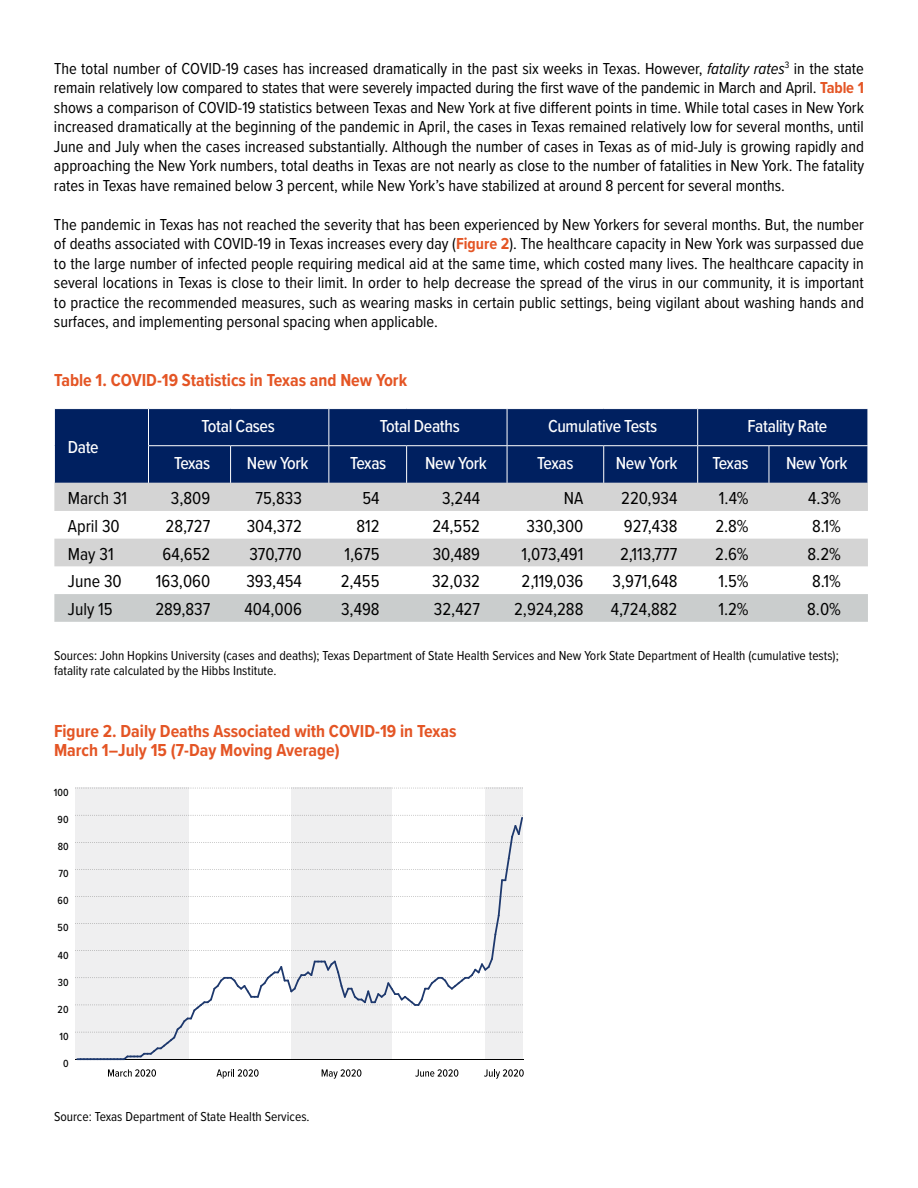
<style>
.page{position:relative;width:918px;height:1188px;background:#fff}
.page>*{position:absolute;margin:0;border:0;box-sizing:border-box;transform-origin:0 0}
.t1{font:18px "Proxima Nova Cond";color:#000}
.t2{font:700 18px/19.5px "Proxima Nova Cond";color:#e45525}
.t3{font:500 18px "Proxima Nova Cond";letter-spacing:-.02em;color:#fff}
.t4{font:16.5px/19.5px "Proxima Nova Cond";color:#000;text-align:justify}
.t5{font:13.5px/15px "Proxima Nova Cond";color:#000}
.t6{font:500 10.65px "Proxima Nova Cond";color:#000}
.s1{font-style:italic}
.s2{font-weight:700;color:#e45525}
</style>
<div class="page">
<div style="left:55px;top:409px;width:813px;height:74px;background:#002060"></div>
<svg style="left:54px;top:483px;width:814px;height:83px;fill:#d4d4d4"></svg>
<div style="left:54px;top:594px;width:814px;height:28px;background:#cacdcd"></div>
<hr style="left:148px;top:409px;width:1px;height:36px;background:#fff">
<hr style="left:328px;top:409px;width:1px;height:36px;background:#fff">
<hr style="left:507px;top:409px;width:1px;height:36px;background:#fff">
<hr style="left:697px;top:409px;width:1px;height:36px;background:#fff">
<hr style="left:148px;top:445px;width:83px;height:1px;background:#fff">
<hr style="left:148px;top:446px;width:1px;height:37px;background:#fff">
<hr style="left:231px;top:445px;width:98px;height:1px;background:#fff">
<hr style="left:230px;top:446px;width:1px;height:37px;background:#fff">
<hr style="left:329px;top:445px;width:78px;height:1px;background:#fff">
<hr style="left:328px;top:446px;width:1px;height:37px;background:#fff">
<hr style="left:407px;top:445px;width:100px;height:1px;background:#fff">
<hr style="left:406px;top:446px;width:1px;height:37px;background:#fff">
<hr style="left:507px;top:445px;width:97px;height:1px;background:#fff">
<hr style="left:507px;top:446px;width:1px;height:37px;background:#fff">
<hr style="left:604px;top:445px;width:94px;height:1px;background:#fff">
<hr style="left:603px;top:446px;width:1px;height:37px;background:#fff">
<hr style="left:698px;top:445px;width:71px;height:1px;background:#fff">
<hr style="left:697px;top:446px;width:1px;height:37px;background:#fff">
<hr style="left:769px;top:445px;width:99px;height:1px;background:#fff">
<hr style="left:769px;top:446px;width:1px;height:37px;background:#fff">
<div style="left:291px;top:788px;width:101px;height:271px;background:#efeff0"></div>
<div style="left:486px;top:788px;width:37px;height:271px;background:#efeff0"></div>
<div style="left:75px;top:788px;width:114px;height:271px;background:#efeff0"></div>
<svg style="left:108px;top:1069px;width:48px;height:8px"></svg>
<svg style="left:216px;top:1069px;width:43px;height:10px"></svg>
<svg style="left:322px;top:1069px;width:39px;height:10px"></svg>
<svg style="left:415px;top:1069px;width:43px;height:8px"></svg>
<svg style="left:484px;top:1069px;width:40px;height:10px"></svg>
<hr style="left:76px;top:1059px;width:448px;height:1px;background:#000">
<svg style="left:75px;top:788px;width:448px;height:1px"></svg>
<svg style="left:75px;top:815px;width:448px;height:245px"></svg>
<p class="t4" style="left:54px;top:58px;width:812px">The total number of COVID-19 cases has increased dramatically in the past six weeks in Texas. However, <span class="s1">fatality rates</span><sup>3</sup> in the state remain relatively low compared to states that were severely impacted during the first wave of the pandemic in March and April. <span class="s2">Table 1 </span>shows a comparison of COVID-19 statistics between Texas and New York at five different points in time. While total cases in New York increased dramatically at the beginning of the pandemic in April, the cases in Texas remained relatively low for several months, until June and July when the cases increased substantially. Although the number of cases in Texas as of mid-July is growing rapidly and approaching the New York numbers, total deaths in Texas are not nearly as close to the number of fatalities in New York. The fatality rates in Texas have remained below 3 percent, while New York’s have stabilized at around 8 percent for several months.</p>
<p class="t4" style="left:54px;top:214px;width:812px">The pandemic in Texas has not reached the severity that has been experienced by New Yorkers for several months. But, the number of deaths associated with COVID-19 in Texas increases every day (<span class="s2">Figure 2</span>). The healthcare capacity in New York was surpassed due to the large number of infected people requiring medical aid at the same time, which costed many lives. The healthcare capacity in several locations in Texas is close to their limit. In order to help decrease the spread of the virus in our community, it is important to practice the recommended measures, such as wearing masks in certain public settings, being vigilant about washing hands and surfaces, and implementing personal spacing when applicable.</p>
<p class="t2" style="left:54px;top:369px;width:355px">Table 1. COVID-19 Statistics in Texas and New York</p>
<p class="t3" style="left:68px;top:434px;width:32px">Date</p>
<p class="t3" style="left:202px;top:413px;width:75px">Total Cases</p>
<p class="t3" style="left:380px;top:413px;width:81px">Total Deaths</p>
<p class="t3" style="left:548px;top:413px;width:111px">Cumulative Tests</p>
<p class="t3" style="left:747px;top:413px;width:81px">Fatality Rate</p>
<p class="t3" style="left:174px;top:450px;width:38px">Texas</p>
<p class="t3" style="left:247px;top:450px;width:63px">New York</p>
<p class="t3" style="left:350px;top:450px;width:38px">Texas</p>
<p class="t3" style="left:425px;top:450px;width:63px">New York</p>
<p class="t3" style="left:537px;top:450px;width:38px">Texas</p>
<p class="t3" style="left:616px;top:450px;width:63px">New York</p>
<p class="t3" style="left:712px;top:450px;width:38px">Texas</p>
<p class="t3" style="left:786px;top:450px;width:63px">New York</p>
<p class="t1" style="left:68px;top:485px;width:61px">March 31</p>
<p class="t1" style="left:171px;top:485px;width:41px">3,809</p>
<p class="t1" style="left:256px;top:485px;width:48px">75,833</p>
<p class="t1" style="left:362px;top:485px;width:19px">54</p>
<p class="t1" style="left:442px;top:485px;width:40px">3,244</p>
<p class="t1" style="left:564px;top:485px;width:21px">NA</p>
<p class="t1" style="left:621px;top:485px;width:58px">220,934</p>
<p class="t1" style="left:719px;top:485px;width:31px">1.4%</p>
<p class="t1" style="left:808px;top:485px;width:34px">4.3%</p>
<p class="t1" style="left:68px;top:513px;width:53px">April 30</p>
<p class="t1" style="left:166px;top:513px;width:46px">28,727</p>
<p class="t1" style="left:247px;top:513px;width:57px">304,372</p>
<p class="t1" style="left:356px;top:513px;width:25px">812</p>
<p class="t1" style="left:432px;top:513px;width:49px">24,552</p>
<p class="t1" style="left:527px;top:513px;width:58px">330,300</p>
<p class="t1" style="left:624px;top:513px;width:55px">927,438</p>
<p class="t1" style="left:715px;top:513px;width:35px">2.8%</p>
<p class="t1" style="left:812px;top:513px;width:30px">8.1%</p>
<p class="t1" style="left:68px;top:540px;width:47px">May 31</p>
<p class="t1" style="left:163px;top:540px;width:49px">64,652</p>
<p class="t1" style="left:249px;top:540px;width:54px">370,770</p>
<p class="t1" style="left:345px;top:540px;width:37px">1,675</p>
<p class="t1" style="left:433px;top:540px;width:49px">30,489</p>
<p class="t1" style="left:521px;top:540px;width:64px">1,073,491</p>
<p class="t1" style="left:620px;top:540px;width:59px">2,113,777</p>
<p class="t1" style="left:715px;top:540px;width:35px">2.6%</p>
<p class="t1" style="left:808px;top:540px;width:35px">8.2%</p>
<p class="t1" style="left:68px;top:568px;width:55px">June 30</p>
<p class="t1" style="left:156px;top:568px;width:56px">163,060</p>
<p class="t1" style="left:246px;top:568px;width:57px">393,454</p>
<p class="t1" style="left:341px;top:568px;width:40px">2,455</p>
<p class="t1" style="left:432px;top:568px;width:49px">32,032</p>
<p class="t1" style="left:522px;top:568px;width:63px">2,119,036</p>
<p class="t1" style="left:613px;top:568px;width:66px">3,971,648</p>
<p class="t1" style="left:718px;top:568px;width:32px">1.5%</p>
<p class="t1" style="left:812px;top:568px;width:30px">8.1%</p>
<p class="t1" style="left:68px;top:596px;width:46px">July 15</p>
<p class="t1" style="left:155px;top:596px;width:56px">289,837</p>
<p class="t1" style="left:245px;top:596px;width:59px">404,006</p>
<p class="t1" style="left:341px;top:596px;width:40px">3,498</p>
<p class="t1" style="left:434px;top:596px;width:48px">32,427</p>
<p class="t1" style="left:514px;top:596px;width:71px">2,924,288</p>
<p class="t1" style="left:611px;top:596px;width:68px">4,724,882</p>
<p class="t1" style="left:718px;top:596px;width:32px">1.2%</p>
<p class="t1" style="left:807px;top:596px;width:35px">8.0%</p>
<p class="t5" style="left:54px;top:648px;width:786px">Sources: John Hopkins University (cases and deaths); Texas Department of State Health Services and New York State Department of Health (cumulative tests); fatality rate calculated by the Hibbs Institute.</p>
<p class="t2" style="left:54px;top:720px;width:404px">Figure 2. Daily Deaths Associated with COVID-19 in Texas<br>March 1–July 15 (7-Day Moving Average)</p>
<p class="t6" style="left:54px;top:785px;width:16px">100</p>
<p class="t6" style="left:58px;top:812px;width:12px">90</p>
<p class="t6" style="left:58px;top:839px;width:12px">80</p>
<p class="t6" style="left:58px;top:866px;width:12px">70</p>
<p class="t6" style="left:58px;top:893px;width:12px">60</p>
<p class="t6" style="left:58px;top:920px;width:12px">50</p>
<p class="t6" style="left:58px;top:947px;width:12px">40</p>
<p class="t6" style="left:58px;top:974px;width:12px">30</p>
<p class="t6" style="left:58px;top:1001px;width:12px">20</p>
<p class="t6" style="left:59px;top:1029px;width:11px">10</p>
<p class="t6" style="left:63px;top:1056px;width:7px">0</p>
<p class="t5" style="left:54px;top:1108px;width:257px">Source: Texas Department of State Health Services.</p>
</div>
